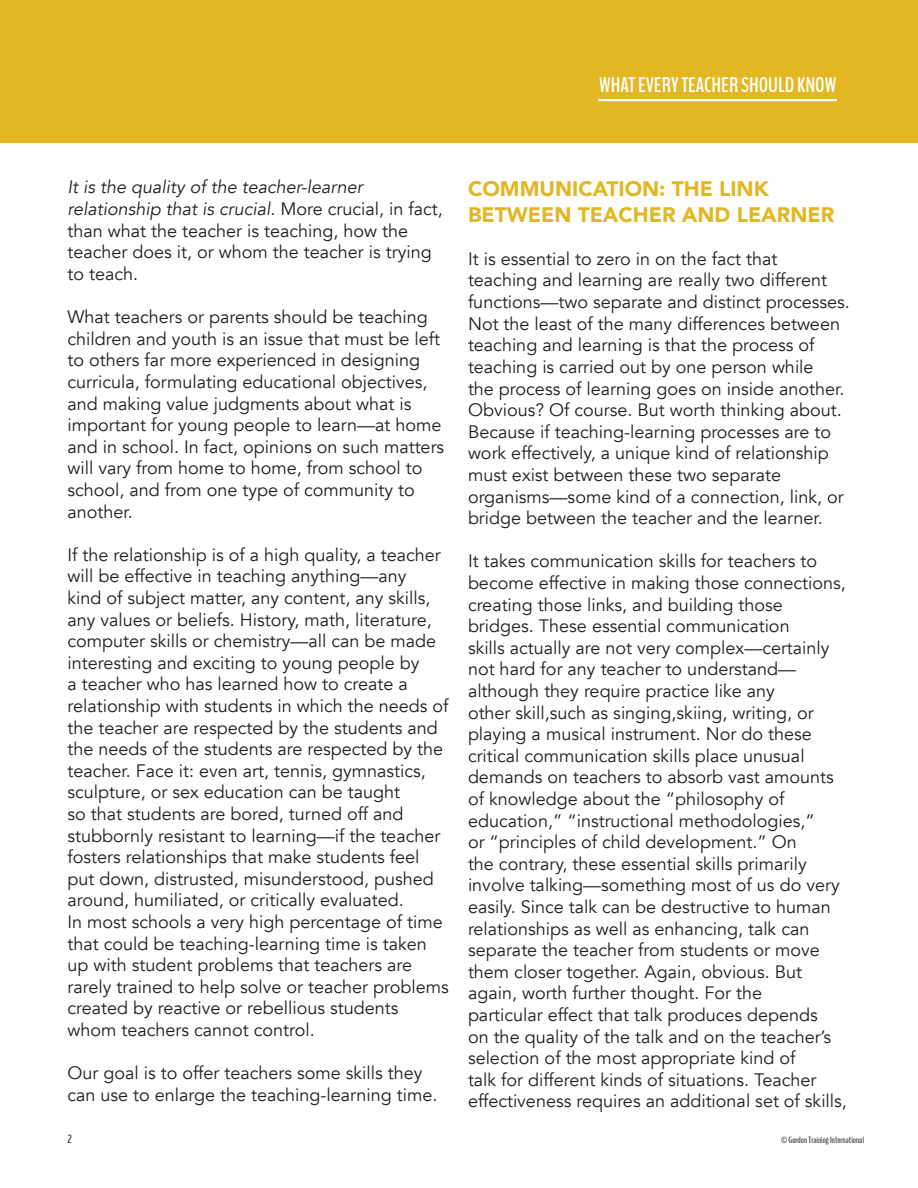
<style>
.page{position:relative;width:918px;height:1188px;background:#fff}
.page>*{position:absolute;margin:0;border:0;box-sizing:border-box;transform-origin:0 0}
.t1{font:900 21px/25.2px "Avenir";color:#e3b723}
.t2{font:700 21px "Bench Nine";color:#fff}
.t3{font:18px/21.6px "Avenir";color:#231f20}
.t4{font:12px "Bench Nine";color:#231f20}
.t5{font:9px "Bench Nine";color:#231f20}
.s1{font-style:italic}
</style>
<div class="page">
<div style="left:0;top:0;width:918px;height:142px;background:#e3b723"></div>
<hr style="left:598px;top:99px;width:239px;height:2px;background:#fff">
<p class="t2" style="left:599px;top:71px;width:239px">WHAT EVERY TEACHER SHOULD KNOW</p>
<p class="t3" style="left:68px;top:177px;width:377px"><span class="s1">It is the quality of the teacher-learner relationship that is crucial.</span> More crucial, in fact, than what the teacher is teaching, how the teacher does it, or whom the teacher is trying to teach.</p>
<p class="t3" style="left:68px;top:306px;width:378px">What teachers or parents should be teaching children and youth is an issue that must be left to others far more experienced in designing curricula, formulating educational objectives, and making value judgments about what is important for young people to learn—at home and in school. In fact, opinions on such matters will vary from home to home, from school to school, and from one type of community to another.</p>
<p class="t3" style="left:68px;top:544px;width:382px">If the relationship is of a high quality, a teacher will be effective in teaching anything—any<br>kind of subject matter, any content, any skills, any values or beliefs. History, math, literature, computer skills or chemistry—all can be made interesting and exciting to young people by<br>a teacher who has learned how to create a relationship with students in which the needs of the teacher are respected by the students and the needs of the students are respected by the teacher. Face it: even art, tennis, gymnastics, sculpture, or sex education can be taught<br>so that students are bored, turned off and stubbornly resistant to learning—if the teacher fosters relationships that make students feel put down, distrusted, misunderstood, pushed around, humiliated, or critically evaluated.</p>
<p class="t3" style="left:68px;top:911px;width:383px">In most schools a very high percentage of time that could be teaching-learning time is taken up with student problems that teachers are rarely trained to help solve or teacher problems created by reactive or rebellious students whom teachers cannot control.</p>
<p class="t3" style="left:68px;top:1062px;width:371px">Our goal is to offer teachers some skills they can use to enlarge the teaching-learning time.</p>
<p class="t4" style="left:68px;top:1131px;width:6px">2</p>
<p class="t1" style="left:468px;top:176px;width:368px">COMMUNICATION: THE LINK<br>BETWEEN TEACHER AND LEARNER</p>
<p class="t3" style="left:468px;top:248px;width:383px">It is essential to zero in on the fact that teaching and learning are really two different functions—two separate and distinct processes.<br>Not the least of the many differences between teaching and learning is that the process of teaching is carried out by one person while<br>the process of learning goes on inside another.<br>Obvious? Of course. But worth thinking about.<br>Because if teaching-learning processes are to</p>
<p class="t3" style="left:468px;top:443px;width:377px">work effectively, a unique kind of relationship must exist between these two separate organisms—some kind of a connection, link, or bridge between the teacher and the learner.</p>
<p class="t3" style="left:468px;top:551px;width:379px">It takes communication skills for teachers to become effective in making those connections, creating those links, and building those bridges. These essential communication<br>skills actually are not very complex—certainly not hard for any teacher to understand— although they require practice like any<br>other skill,such as singing,skiing, writing, or playing a musical instrument. Nor do these critical communication skills place unusual demands on teachers to absorb vast amounts of knowledge about the “philosophy of education,” “instructional methodologies,”<br>or “principles of child development.” On<br>the contrary, these essential skills primarily involve talking—something most of us do very easily. Since talk can be destructive to human relationships as well as enhancing, talk can separate the teacher from students or move them closer together. Again, obvious. But again, worth further thought. For the</p>
<p class="t3" style="left:468px;top:1004px;width:380px">particular effect that talk produces depends<br>on the quality of the talk and on the teacher’s selection of the most appropriate kind of<br>talk for different kinds of situations. Teacher effectiveness requires an additional set of skills,</p>
<p class="t5" style="left:781px;top:1134px;width:84px">© Gordon Training International</p>
</div>
